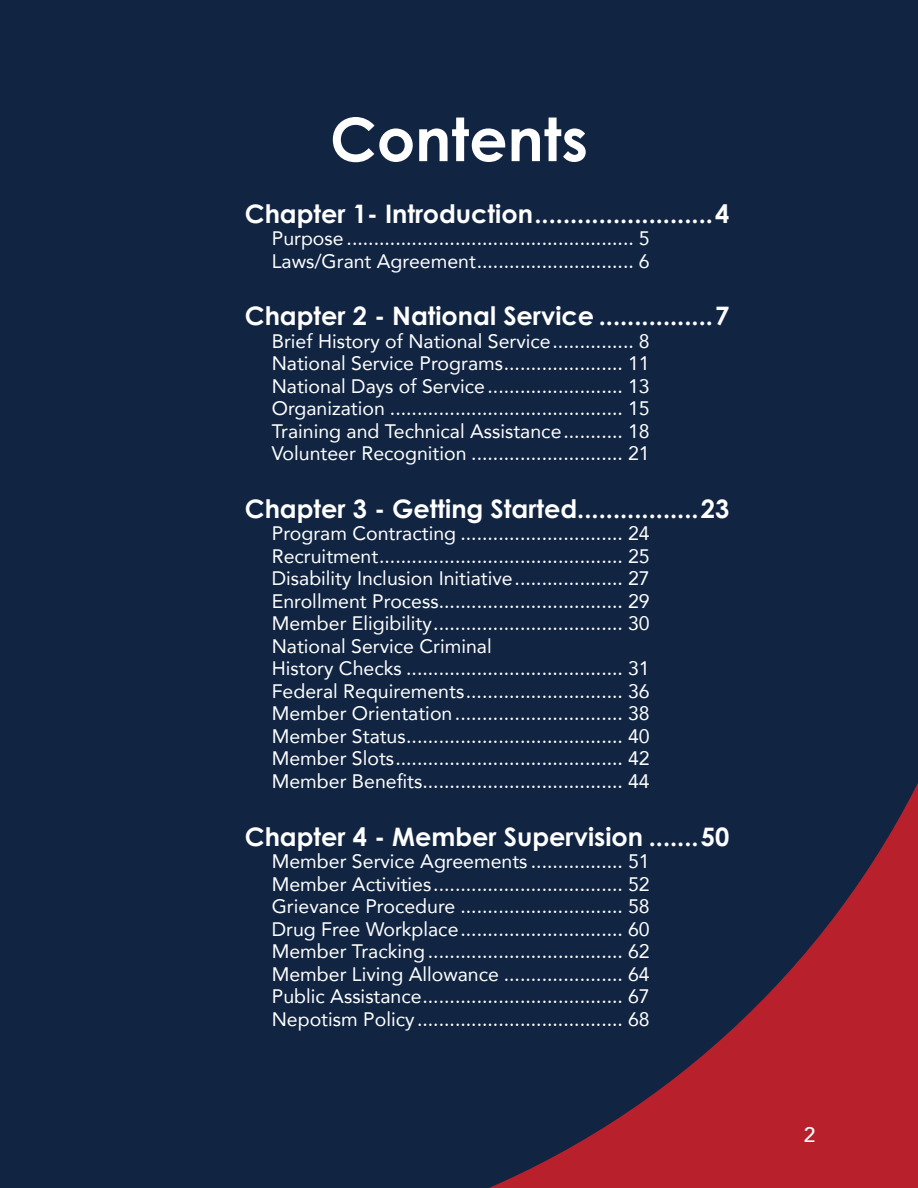
<style>
.page{position:relative;width:918px;height:1188px;background:#112542}
.page>*{position:absolute;margin:0;border:0;box-sizing:border-box;transform-origin:0 0}
.t1{font:700 60px "Century Gothic Pro";color:#fff}
.t2{font:700 25.5px "Century Gothic Pro";color:#fff}
.t3{font:500 21px "Avenir";color:#fff}
.t4{font:19.5px/22.5px "Avenir";color:#fff}
</style>
<div class="page">
<div style="left:302px;top:0;width:616px;height:204px;background:#112542"></div>
<h1 class="t1" style="left:330px;top:102px;width:259px">Contents</h1>
<h2 class="t2" style="left:245px;top:198px;width:486px">Chapter 1- Introduction.........................4</h2>
<p class="t4" style="left:272px;top:227px;width:380px">Purpose ..................................................... 5<br>Laws/Grant Agreement............................. 6</p>
<h2 class="t2" style="left:245px;top:300px;width:486px">Chapter 2 - National Service ................7</h2>
<p class="t4" style="left:272px;top:329px;width:380px;text-align:justify">Brief History of National Service............... 8<br>National Service Programs...................... 11<br>National Days of Service......................... 13<br>Organization ........................................... 15<br>Training and Technical Assistance........... 18<br>Volunteer Recognition ............................ 21</p>
<h2 class="t2" style="left:245px;top:493px;width:486px">Chapter 3 - Getting Started.................23</h2>
<p class="t4" style="left:272px;top:522px;width:380px">Program Contracting .............................. 24<br>Recruitment............................................. 25<br>Disability Inclusion Initiative.................... 27<br>Enrollment Process.................................. 29<br>Member Eligibility................................... 30<br>National Service Criminal<br>History Checks ........................................ 31<br>Federal Requirements............................. 36<br>Member Orientation............................... 38<br>Member Status........................................ 40<br>Member Slots.......................................... 42<br>Member Benefits..................................... 44</p>
<h2 class="t2" style="left:245px;top:820px;width:486px">Chapter 4 - Member Supervision .......50</h2>
<p class="t4" style="left:272px;top:849px;width:380px;text-align:justify">Member Service Agreements ................. 51<br>Member Activities................................... 52<br>Grievance Procedure .............................. 58<br>Drug Free Workplace.............................. 60<br>Member Tracking.................................... 62<br>Member Living Allowance ...................... 64<br>Public Assistance..................................... 67<br>Nepotism Policy ...................................... 68</p>
<p class="t3" style="left:804px;top:1117px;width:13px">2</p>
</div>
